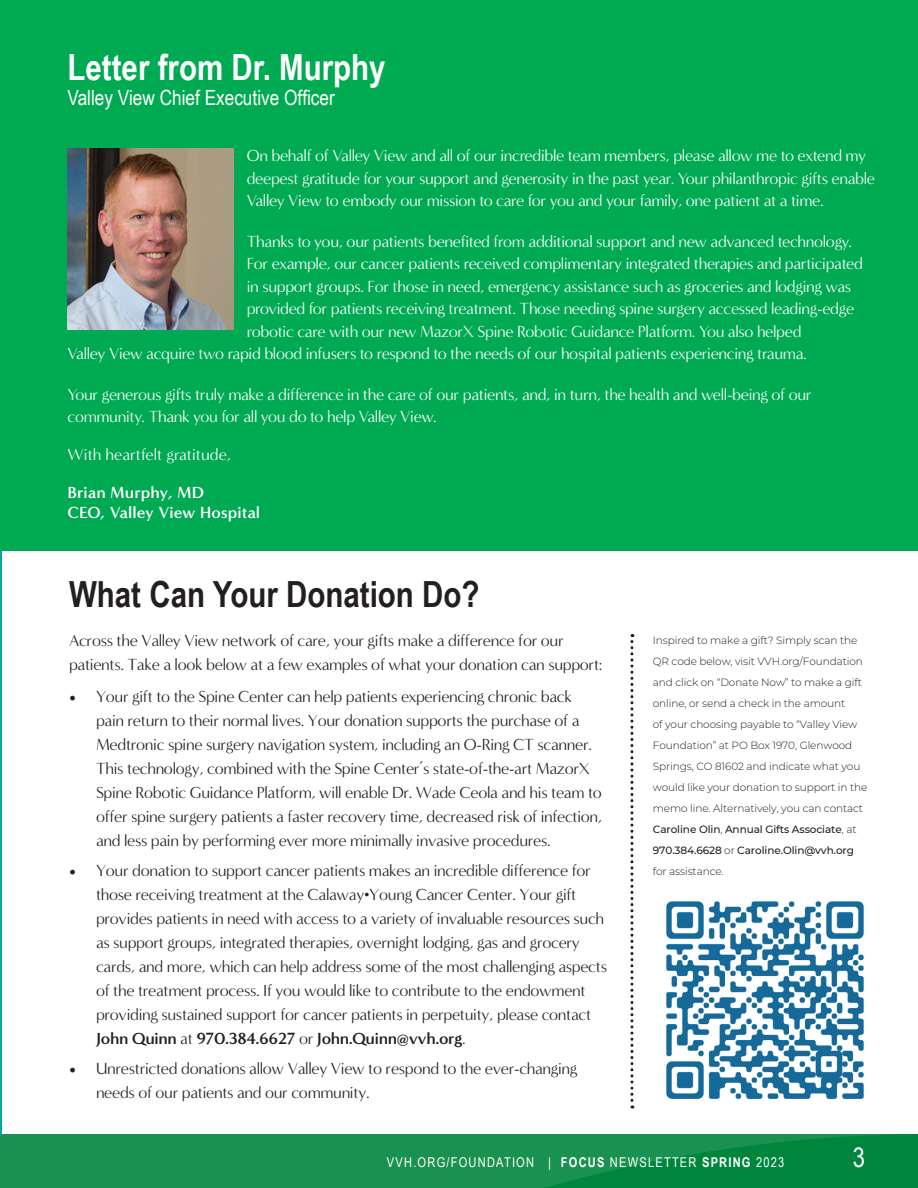
<style>
.page{position:relative;width:918px;height:1188px;background:#fff}
.page>*{position:absolute;margin:0;border:0;box-sizing:border-box;transform-origin:0 0}
.t1{font:700 36px "Arial Narrow";color:#231f20}
.t2{font:700 36px "Arial Narrow";color:#fff}
.t3{font:27px "Arial Narrow";color:#fff}
.t4{font:21px "Arial Narrow";color:#fff}
.t5{font:16.5px/24px "Minerva Modern";letter-spacing:-.02em;color:#231f20}
.t6{font:16.5px/22.5px "Minerva Modern";letter-spacing:-.02em;color:#fff}
.t7{font:700 16.5px/19.8px "Minerva Modern";color:#fff}
.t8{font:16.5px "Minerva Modern";color:#fff}
.t9{font:13.5px "Arial Narrow";letter-spacing:.09em;color:#fff}
.t10{font:300 10.5px/21px "Montserrat";letter-spacing:-.01em;color:#231f20}
.s1{font-family:"Minion Pro";font-size:18px}
.s2{font-weight:700}
.s3{font-weight:500}
</style>
<div class="page">
<div style="left:0;top:1134px;width:918px;height:54px;background:#1a9150"></div>
<hr style="left:0;top:508px;width:1px;height:626px;background:#00a99b">
<div style="left:0;top:0;width:918px;height:551px;background:#00aa53"></div>
<img style="left:68px;top:149px;width:165px;height:181px">
<svg style="left:630px;top:634px;width:3px;height:474px"></svg>
<img style="left:666px;top:901px;width:198px;height:198px">
<svg style="left:545px;top:1134px;width:373px;height:54px"></svg>
<h1 class="t2" style="left:68px;top:40px;width:320px">Letter from Dr. Murphy</h1>
<p class="t4" style="left:68px;top:82px;width:269px">Valley View Chief Executive Officer</p>
<p class="t6" style="left:247px;top:145px;width:630px">On behalf of Valley View and all of our incredible team members, please allow me to extend my deepest gratitude for your support and generosity in the past year. Your philanthropic gifts enable<br>Valley View to embody our mission to care for you and your family, one patient at a time.</p>
<p class="t6" style="left:247px;top:230px;width:607px">Thanks to you, our patients benefited from additional support and new advanced technology.</p>
<p class="t6" style="left:247px;top:253px;width:618px">For example, our cancer patients received complimentary integrated therapies and participated</p>
<p class="t6" style="left:247px;top:275px;width:606px">in support groups. For those in need, emergency assistance such as groceries and lodging was</p>
<p class="t6" style="left:247px;top:298px;width:609px">provided for patients receiving treatment. Those needing spine surgery accessed leading-edge</p>
<p class="t6" style="left:247px;top:320px;width:556px">robotic care with our new MazorX Spine Robotic Guidance Platform. You also helped</p>
<p class="t6" style="left:68px;top:343px;width:741px">Valley View acquire two rapid blood infusers to respond to the needs of our hospital patients experiencing trauma.</p>
<p class="t6" style="left:68px;top:383px;width:746px">Your generous gifts truly make a difference in the care of our patients, and, in turn, the health and well-being of our community. Thank you for all you do to help Valley View.</p>
<p class="t8" style="left:68px;top:445px;width:165px">With heartfelt gratitude,</p>
<p class="t7" style="left:68px;top:482px;width:194px">Brian Murphy, MD<br>CEO, Valley View Hospital</p>
<h1 class="t1" style="left:69px;top:567px;width:412px">What Can Your Donation Do?</h1>
<p class="t5" style="left:69px;top:629px;width:535px">Across the Valley View network of care, your gifts make a difference for our patients. Take a look below at a few examples of what your donation can support:</p>
<p class="t5" style="left:96px;top:685px;width:508px;text-indent:-27px"><span class="s1">•</span> Your gift to the Spine Center can help patients experiencing chronic back pain return to their normal lives. Your donation supports the purchase of a Medtronic spine surgery navigation system, including an O-Ring CT scanner.<br>This technology, combined with the Spine Center’s state-of-the-art MazorX Spine Robotic Guidance Platform, will enable Dr. Wade Ceola and his team to offer spine surgery patients a faster recovery time, decreased risk of infection, and less pain by performing ever more minimally invasive procedures.</p>
<p class="t5" style="left:96px;top:859px;width:513px;text-indent:-27px"><span class="s1">•</span> Your donation to support cancer patients makes an incredible difference for those receiving treatment at the Calaway•Young Cancer Center. Your gift provides patients in need with access to a variety of invaluable resources such as support groups, integrated therapies, overnight lodging, gas and grocery cards, and more, which can help address some of the most challenging aspects of the treatment process. If you would like to contribute to the endowment providing sustained support for cancer patients in perpetuity, please contact <span class="s2">John Quinn</span> at <span class="s2">970.384.6627</span> or <span class="s2">John.Quinn@vvh.org</span>.</p>
<p class="t5" style="left:96px;top:1057px;width:483px;text-indent:-27px"><span class="s1">•</span> Unrestricted donations allow Valley View to respond to the ever-changing needs of our patients and our community.</p>
<p class="t10" style="left:653px;top:630px;width:216px">Inspired to make a gift? Simply scan the QR code below, visit VVH.org/Foundation and click on “Donate Now” to make a gift online, or send a check in the amount<br>of your choosing payable to “Valley View Foundation” at PO Box 1970, Glenwood Springs, CO 81602 and indicate what you would like your donation to support in the memo line. Alternatively, you can contact <span class="s3">Caroline Olin</span>, <span class="s3">Annual Gifts Associate</span>, at <span class="s3">970.384.6628</span> or <span class="s3">Caroline.Olin@vvh.org </span>for assistance.</p>
<p class="t9" style="left:387px;top:1153px;width:399px">VVH.ORG/FOUNDATION | <span class="s2">FOCUS</span> NEWSLETTER <span class="s2">SPRING</span> 2023</p>
<h2 class="t3" style="left:853px;top:1138px;width:14px">3</h2>
</div>
